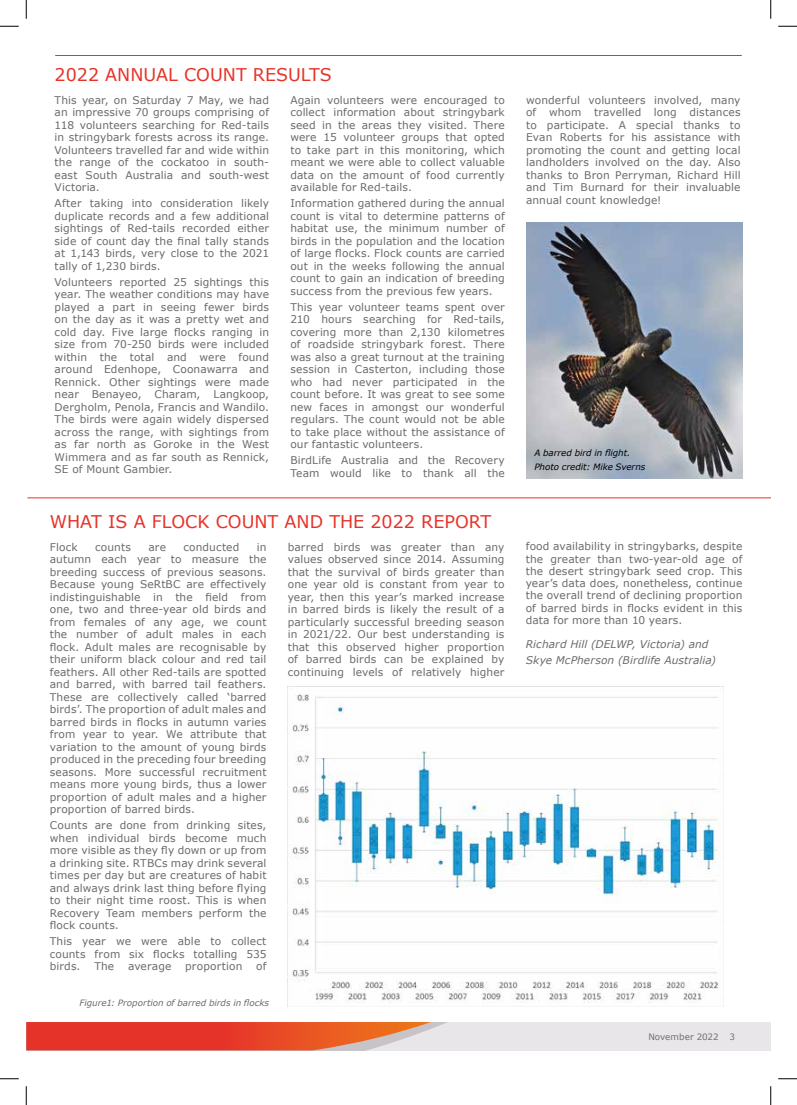
<style>
.page{position:relative;width:797px;height:1105px;background:#fff}
.page>*{position:absolute;margin:0;border:0;box-sizing:border-box;transform-origin:0 0}
.t1{font:17.5px "Verdana";color:#e63329}
.t2{font:10.62px/12.5px "Verdana";letter-spacing:.01em;color:#6b6b6a;text-align:justify}
.t3{font:italic 10.62px/16px "Verdana";letter-spacing:.005em;color:#6b6b6a}
.t4{font:italic 8.75px/13.4px "Verdana";letter-spacing:-.005em;color:#000}
.t5{font:italic 8.75px "Verdana";letter-spacing:-.005em;color:#6b6b6a}
.t6{font:8.75px "Verdana";color:#706f6f}
</style>
<div class="page">
<svg style="left:26px;top:1022px;width:744px;height:28px;background:#e6958a"></svg>
<hr style="left:55px;top:55px;width:686px;height:1px;background:#e63329">
<hr style="left:27px;top:498px;width:743px;height:1px;background:#e63329">
<img style="left:526px;top:222px;width:216px;height:256px">
<img style="left:287px;top:686px;width:436px;height:320px">
<svg style="left:0;top:25px;width:19px;height:2px"></svg>
<svg style="left:778px;top:25px;width:19px;height:2px"></svg>
<svg style="left:0;top:1078px;width:19px;height:1px"></svg>
<svg style="left:778px;top:1078px;width:19px;height:1px"></svg>
<svg style="left:25px;top:0;width:2px;height:19px"></svg>
<svg style="left:25px;top:1086px;width:2px;height:19px"></svg>
<svg style="left:770px;top:0;width:1px;height:19px"></svg>
<svg style="left:770px;top:1086px;width:1px;height:19px"></svg>
<h1 class="t1" style="left:55px;top:63px;width:279px">2022 ANNUAL COUNT RESULTS</h1>
<p class="t2" style="left:55px;top:94px;width:216px">This year, on Saturday 7 May, we had an impressive 70 groups comprising of 118 volunteers searching for Red-tails in stringybark forests across its range.<br>Volunteers travelled far and wide within the range of the cockatoo in south&shy;east South Australia and south-west Victoria.</p>
<p class="t2" style="left:55px;top:197px;width:216px">After taking into consideration likely duplicate records and a few additional sightings of Red-tails recorded either side of count day the final tally stands at 1,143 birds, very close to the 2021 tally of 1,230 birds.</p>
<p class="t2" style="left:55px;top:276px;width:216px">Volunteers reported 25 sightings this year. The weather conditions may have played a part in seeing fewer birds on the day as it was a pretty wet and cold day. Five large flocks ranging in size from 70-250 birds were included within the total and were found around Edenhope, Coonawarra and Rennick. Other sightings were made near Benayeo, Charam, Langkoop, Dergholm, Penola, Francis and Wandilo.<br>The birds were again widely dispersed across the range, with sightings from as far north as Goroke in the West Wimmera and as far south as Rennick, SE of Mount Gambier.</p>
<p class="t2" style="left:290px;top:94px;width:216px">Again volunteers were encouraged to collect information about stringybark seed in the areas they visited. There were 15 volunteer groups that opted to take part in this monitoring, which meant we were able to collect valuable data on the amount of food currently available for Red-tails.</p>
<p class="t2" style="left:290px;top:197px;width:216px">Information gathered during the annual count is vital to determine patterns of habitat use, the minimum number of birds in the population and the location of large flocks. Flock counts are carried out in the weeks following the annual count to gain an indication of breeding success from the previous few years.</p>
<p class="t2" style="left:290px;top:301px;width:216px">This year volunteer teams spent over 210 hours searching for Red-tails, covering more than 2,130 kilometres of roadside stringybark forest. There was also a great turnout at the training session in Casterton, including those who had never participated in the count before. It was great to see some new faces in amongst our wonderful regulars. The count would not be able to take place without the assistance of our fantastic volunteers.</p>
<p class="t2" style="left:290px;top:454px;width:216px">BirdLife Australia and the Recovery<br>Team would like to thank all the</p>
<p class="t2" style="left:526px;top:94px;width:216px">wonderful volunteers involved, many of whom travelled long distances to participate. A special thanks to Evan Roberts for his assistance with promoting the count and getting local landholders involved on the day. Also thanks to Bron Perryman, Richard Hill and Tim Burnard for their invaluable annual count knowledge!</p>
<p class="t4" style="left:534px;top:447px;width:113px">A barred bird in flight.<br>Photo credit: Mike Sverns</p>
<h1 class="t1" style="left:50px;top:510px;width:443px">WHAT IS A FLOCK COUNT AND THE 2022 REPORT</h1>
<p class="t2" style="left:50px;top:541px;width:29px">Flock</p>
<p class="t2" style="left:95px;top:541px;width:37px">counts</p>
<p class="t2" style="left:148px;top:541px;width:19px">are</p>
<p class="t2" style="left:183px;top:541px;width:58px">conducted</p>
<p class="t2" style="left:288px;top:541px;width:218px">barred birds was greater than any values observed since 2014. Assuming that the survival of birds greater than one year old is constant from year to year, then this year’s marked increase in barred birds is likely the result of a particularly successful breeding season in 2021/22. Our best understanding is that this observed higher proportion of barred birds can be explained by continuing levels of relatively higher</p>
<p class="t2" style="left:525px;top:541px;width:218px">food availability in stringybarks, despite the greater than two-year-old age of the desert stringybark seed crop. This year’s data does, nonetheless, continue the overall trend of declining proportion of barred birds in flocks evident in this data for more than 10 years.</p>
<p class="t2" style="left:50px;top:541px;width:218px;text-indent:207px">in autumn each year to measure the breeding success of previous seasons.<br>Because young SeRtBC are effectively indistinguishable in the field from one, two and three-year old birds and from females of any age, we count the number of adult males in each flock. Adult males are recognisable by their uniform black colour and red tail feathers. All other Red-tails are spotted and barred, with barred tail feathers.<br>These are collectively called ‘barred birds’. The proportion of adult males and barred birds in flocks in autumn varies from year to year. We attribute that variation to the amount of young birds produced in the preceding four breeding seasons. More successful recruitment means more young birds, thus a lower proportion of adult males and a higher proportion of barred birds.</p>
<p class="t2" style="left:50px;top:819px;width:218px">Counts are done from drinking sites, when individual birds become much more visible as they fly down or up from a drinking site. RTBCs may drink several times per day but are creatures of habit and always drink last thing before flying to their night time roost. This is when Recovery Team members perform the flock counts.</p>
<p class="t2" style="left:50px;top:935px;width:218px">This year we were able to collect counts from six flocks totalling 535 birds.</p>
<p class="t3" style="left:525px;top:636px;width:192px">Richard Hill (DELWP, Victoria) and<br>Skye McPherson (Birdlife Australia)</p>
<p class="t2" style="left:94px;top:960px;width:21px">The</p>
<p class="t2" style="left:128px;top:960px;width:45px">average</p>
<p class="t2" style="left:185px;top:960px;width:59px">proportion</p>
<p class="t2" style="left:256px;top:960px;width:12px">of</p>
<p class="t5" style="left:79px;top:997px;width:191px">Figure1: Proportion of barred birds in flocks</p>
<p class="t6" style="left:648px;top:1031px;width:88px">November 2022 3</p>
</div>
